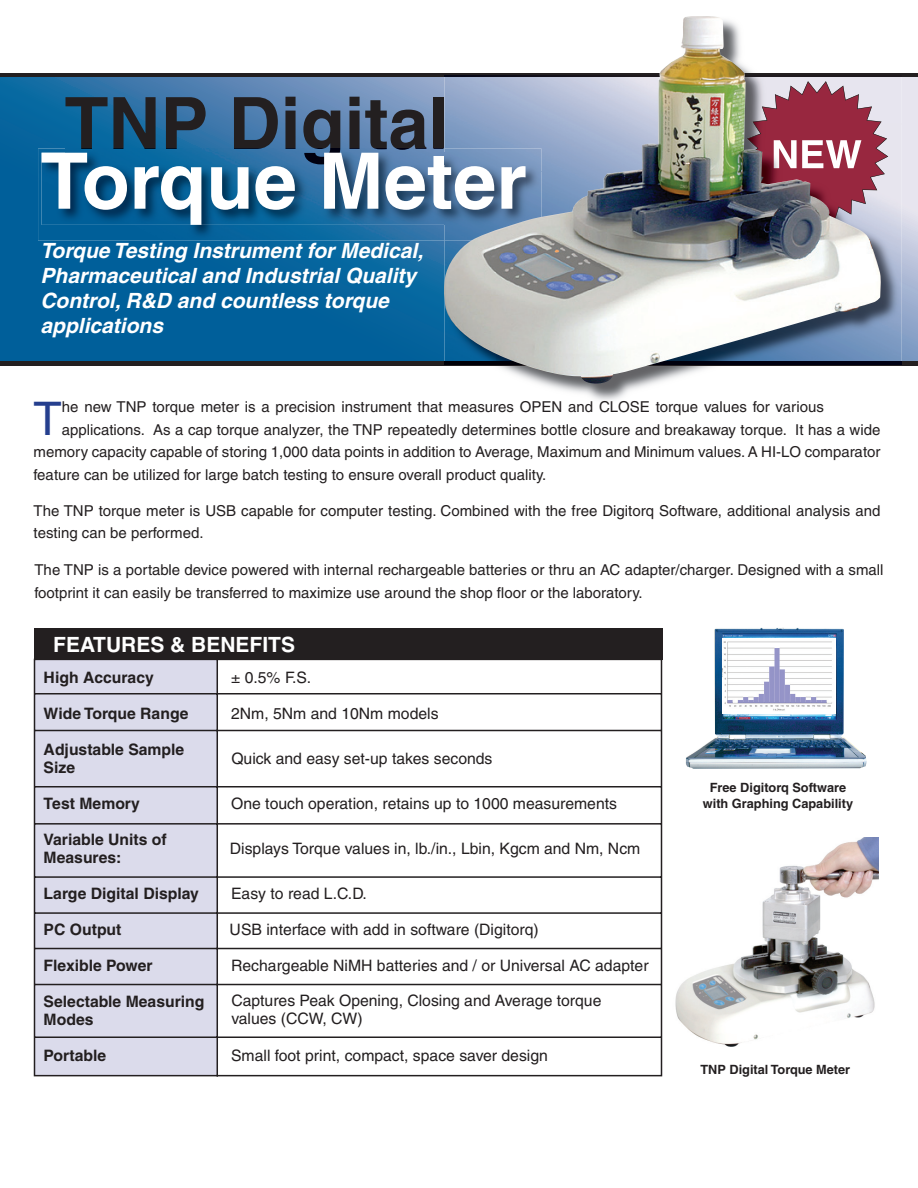
<style>
.page{position:relative;width:918px;height:1188px;background:#fff}
.page>*{position:absolute;margin:0;border:0;box-sizing:border-box;transform-origin:0 0}
.t1{font:700 78px "Helvetica";color:#fff}
.t2{font:700 72px "Helvetica";color:#231f20}
.t3{font:46.35px "Helvetica";color:#253f8e}
.t4{font:italic 700 21px/25.2px "Helvetica";color:#fff}
.t5{font:700 21px "Helvetica";color:#fff}
.t6{font:15.75px/18px "Helvetica";color:#231f20}
.t7{font:700 15.75px/18px "Helvetica";color:#231f20}
.t8{font:15px/22.5px "Helvetica";color:#231f20}
.t9{font:700 12.75px/15.8px "Helvetica";color:#231f20;text-align:center}
</style>
<div class="page">
<img style="left:675px;top:837px;width:204px;height:210px">
<svg style="left:0;top:77px;width:918px;height:285px;background:#2270a5"></svg>
<hr style="left:0;top:362px;width:918px;height:4px;background:#231f20">
<hr style="left:0;top:73px;width:918px;height:4px;background:#231f20">
<img style="left:38px;top:148px;width:406px;height:93px">
<img style="left:66px;top:148px;width:378px;height:5px">
<img style="left:42px;top:153px;width:402px;height:72px">
<img style="left:304px;top:153px;width:37px;height:11px">
<img style="left:542px;top:362px;width:359px;height:39px">
<img style="left:881px;top:77px;width:20px;height:47px">
<img style="left:881px;top:124px;width:20px;height:238px">
<img style="left:881px;top:81px;width:7px;height:142px">
<img style="left:444px;top:16px;width:437px;height:368px">
<img style="left:686px;top:627px;width:181px;height:141px">
<img style="left:723px;top:638px;width:112px;height:76px">
<div style="left:34px;top:628px;width:628px;height:31px;background:#231f20"></div>
<svg style="left:33px;top:657px;width:630px;height:420px"></svg>
<h2 class="t2" style="left:64px;top:97px;width:386px">TNP Digital</h2>
<h1 class="t1" style="left:40px;top:153px;width:488px">Torque Meter</h1>
<h3 class="t4" style="left:40px;top:240px;width:384px">Torque Testing Instrument for Medical,<br>Pharmaceutical and Industrial Quality<br>Control, R&amp;D and countless torque applications</h3>
<h3 class="t3" style="left:34px;top:401px;width:30px">T</h3>
<p class="t8" style="left:62px;top:397px;width:763px">he new TNP torque meter is a precision instrument that measures OPEN and CLOSE torque values for various</p>
<p class="t8" style="left:62px;top:420px;width:820px">applications. As a cap torque analyzer, the TNP repeatedly determines bottle closure and breakaway torque. It has a wide</p>
<p class="t8" style="left:34px;top:442px;width:848px">memory capacity capable of storing 1,000 data points in addition to Average, Maximum and Minimum values. A HI-LO comparator</p>
<p class="t8" style="left:34px;top:465px;width:514px">feature can be utilized for large batch testing to ensure overall product quality.</p>
<p class="t8" style="left:34px;top:501px;width:848px">The TNP torque meter is USB capable for computer testing. Combined with the free Digitorq Software, additional analysis and testing can be performed.</p>
<p class="t8" style="left:34px;top:560px;width:851px">The TNP is a portable device powered with internal rechargeable batteries or thru an AC adapter/charger. Designed with a small footprint it can easily be transferred to maximize use around the shop floor or the laboratory.</p>
<h3 class="t5" style="left:53px;top:637px;width:243px">FEATURES &amp; BENEFITS</h3>
<p class="t7" style="left:44px;top:670px;width:112px">High Accuracy</p>
<p class="t6" style="left:231px;top:670px;width:82px">± 0.5% F.S.</p>
<p class="t7" style="left:44px;top:706px;width:146px">Wide Torque Range</p>
<p class="t6" style="left:231px;top:706px;width:209px">2Nm, 5Nm and 10Nm models</p>
<p class="t7" style="left:44px;top:742px;width:142px">Adjustable Sample<br>Size</p>
<p class="t7" style="left:44px;top:796px;width:98px">Test Memory</p>
<p class="t6" style="left:231px;top:796px;width:387px">One touch operation, retains up to 1000 measurements</p>
<p class="t7" style="left:44px;top:832px;width:125px">Variable Units of<br>Measures:</p>
<p class="t7" style="left:44px;top:886px;width:157px">Large Digital Display</p>
<p class="t6" style="left:231px;top:886px;width:137px">Easy to read L.C.D.</p>
<p class="t7" style="left:44px;top:922px;width:79px">PC Output</p>
<p class="t6" style="left:230px;top:922px;width:311px">USB interface with add in software (Digitorq)</p>
<p class="t7" style="left:44px;top:958px;width:111px">Flexible Power</p>
<p class="t6" style="left:231px;top:958px;width:419px">Rechargeable NiMH batteries and / or Universal AC adapter</p>
<p class="t7" style="left:44px;top:994px;width:162px">Selectable Measuring<br>Modes</p>
<p class="t7" style="left:44px;top:1048px;width:64px">Portable</p>
<p class="t6" style="left:231px;top:1048px;width:318px">Small foot print, compact, space saver design</p>
<p class="t6" style="left:231px;top:751px;width:263px">Quick and easy set-up takes seconds</p>
<p class="t6" style="left:230px;top:841px;width:412px">Displays Torque values in, lb./in., Lbin, Kgcm and Nm, Ncm</p>
<p class="t6" style="left:231px;top:993px;width:372px">Captures Peak Opening, Closing and Average torque values (CCW, CW)</p>
<p class="t9" style="left:703px;top:781px;width:152px">Free Digitorq Software with Graphing Capability</p>
<p class="t9" style="left:700px;top:1063px;width:151px">TNP Digital Torque Meter</p>
</div>
